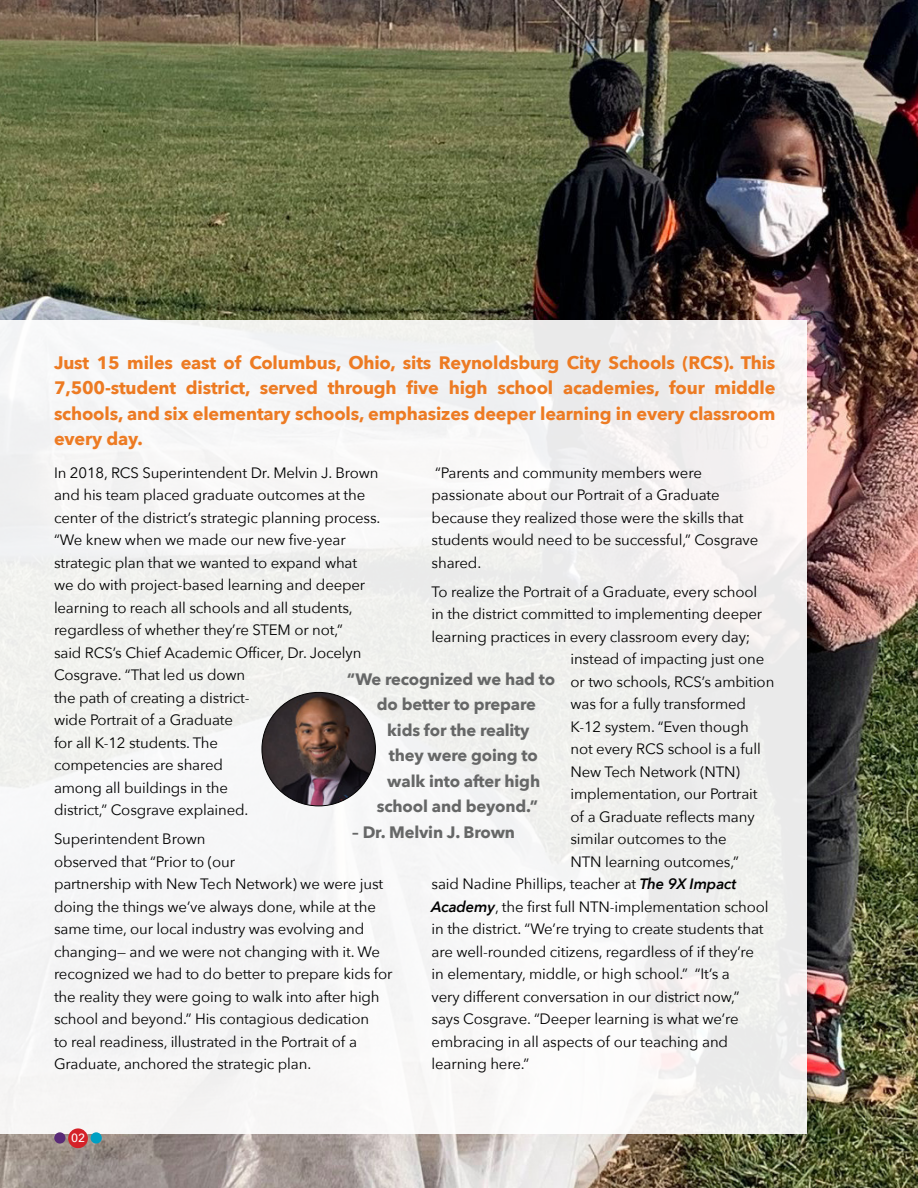
<style>
.page{position:relative;width:918px;height:1188px;background:#fff}
.page>*{position:absolute;margin:0;border:0;box-sizing:border-box;transform-origin:0 0}
.t1{font:700 18px/25.5px "Avenir Next";letter-spacing:-.01em;color:#ed7b23;text-align:justify}
.t2{font:700 16.5px "Avenir Next";letter-spacing:-.01em;color:#666767}
.t3{font:15px/22.5px "Avenir Next";letter-spacing:-.01em;color:#000}
.t4{font:500 11.85px "Avenir Next";color:#fff}
.s1{font-weight:600;font-style:italic}
</style>
<div class="page">
<img style="left:0;top:0;width:918px;height:1188px">
<div style="left:0;top:321px;width:807px;height:813px;background:#f4f4f3"></div>
<div style="left:68px;top:1128px;width:20px;height:20px;background:#d52128;border-radius:50%"></div>
<div style="left:54px;top:1132px;width:11px;height:12px;background:#592a77;border-radius:50%"></div>
<div style="left:91px;top:1132px;width:11px;height:12px;background:#00a0c3;border-radius:50%"></div>
<img style="left:262px;top:692px;width:113px;height:114px;border-radius:57px">
<p class="t1" style="left:54px;top:350px;width:723px">Just 15 miles east of Columbus, Ohio, sits Reynoldsburg City Schools (RCS). This 7,500-student district, served through five high school academies, four middle schools, and six elementary schools, emphasizes deeper learning in every classroom every day.</p>
<p class="t3" style="left:432px;top:460px;width:328px">“Parents and community members were passionate about our Portrait of a Graduate because they realized those were the skills that students would need to be successful,” Cosgrave shared.</p>
<p class="t3" style="left:432px;top:580px;width:327px">To realize the Portrait of a Graduate, every school</p>
<p class="t3" style="left:432px;top:602px;width:332px">in the district committed to implementing deeper</p>
<p class="t3" style="left:432px;top:625px;width:320px">learning practices in every classroom every day;</p>
<p class="t3" style="left:570px;top:647px;width:195px">instead of impacting just one</p>
<p class="t3" style="left:570px;top:670px;width:205px">or two schools, RCS’s ambition</p>
<p class="t3" style="left:570px;top:692px;width:177px">was for a fully transformed</p>
<p class="t3" style="left:570px;top:715px;width:180px">K-12 system. “Even though</p>
<p class="t3" style="left:570px;top:737px;width:192px">not every RCS school is a full</p>
<p class="t3" style="left:570px;top:760px;width:171px">New Tech Network (NTN)</p>
<p class="t3" style="left:570px;top:782px;width:189px">implementation, our Portrait</p>
<p class="t3" style="left:570px;top:805px;width:186px">of a Graduate reflects many</p>
<p class="t3" style="left:570px;top:827px;width:158px">similar outcomes to the</p>
<p class="t3" style="left:570px;top:850px;width:170px">NTN learning outcomes,”</p>
<p class="t3" style="left:432px;top:872px;width:307px">said Nadine Phillips, teacher at <span class="s1">The 9X Impact</span></p>
<p class="t3" style="left:432px;top:895px;width:339px"><span class="s1">Academy</span>, the first full NTN-implementation school</p>
<p class="t3" style="left:432px;top:917px;width:334px">in the district. “We’re trying to create students that</p>
<p class="t3" style="left:432px;top:940px;width:324px">are well-rounded citizens, regardless of if they’re</p>
<p class="t3" style="left:432px;top:962px;width:300px">in elementary, middle, or high school.” “It’s a</p>
<p class="t3" style="left:432px;top:985px;width:310px">very different conversation in our district now,”</p>
<p class="t3" style="left:432px;top:1007px;width:308px">says Cosgrave. “Deeper learning is what we’re</p>
<p class="t3" style="left:432px;top:1030px;width:298px">embracing in all aspects of our teaching and</p>
<p class="t3" style="left:432px;top:1052px;width:99px">learning here.”</p>
<p class="t3" style="left:54px;top:460px;width:328px">In 2018, RCS Superintendent Dr. Melvin J. Brown and his team placed graduate outcomes at the center of the district’s strategic planning process. “We knew when we made our new five-year strategic plan that we wanted to expand what<br>we do with project-based learning and deeper learning to reach all schools and all students, regardless of whether they’re STEM or not,”<br>said RCS’s Chief Academic Officer, Dr. Jocelyn Cosgrave. “That led us down<br>the path of creating a district-<br>wide Portrait of a Graduate<br>for all K-12 students. The<br>competencies are shared<br>among all buildings in the<br>district,” Cosgrave explained.</p>
<p class="t3" style="left:54px;top:827px;width:340px">Superintendent Brown<br>observed that “Prior to (our<br>partnership with New Tech Network) we were just doing the things we’ve always done, while at the same time, our local industry was evolving and changing— and we were not changing with it. We recognized we had to do better to prepare kids for the reality they were going to walk into after high school and beyond.” His contagious dedication<br>to real readiness, illustrated in the Portrait of a Graduate, anchored the strategic plan.</p>
<p class="t2" style="left:347px;top:665px;width:210px">“We recognized we had to</p>
<p class="t2" style="left:377px;top:690px;width:161px">do better to prepare</p>
<p class="t2" style="left:387px;top:716px;width:144px">kids for the reality</p>
<p class="t2" style="left:389px;top:741px;width:151px">they were going to</p>
<p class="t2" style="left:387px;top:767px;width:154px">walk into after high</p>
<p class="t2" style="left:377px;top:792px;width:163px">school and beyond.”</p>
<p class="t2" style="left:352px;top:818px;width:164px">– Dr. Melvin J. Brown</p>
<p class="t4" style="left:71px;top:1128px;width:16px">02</p>
</div>
